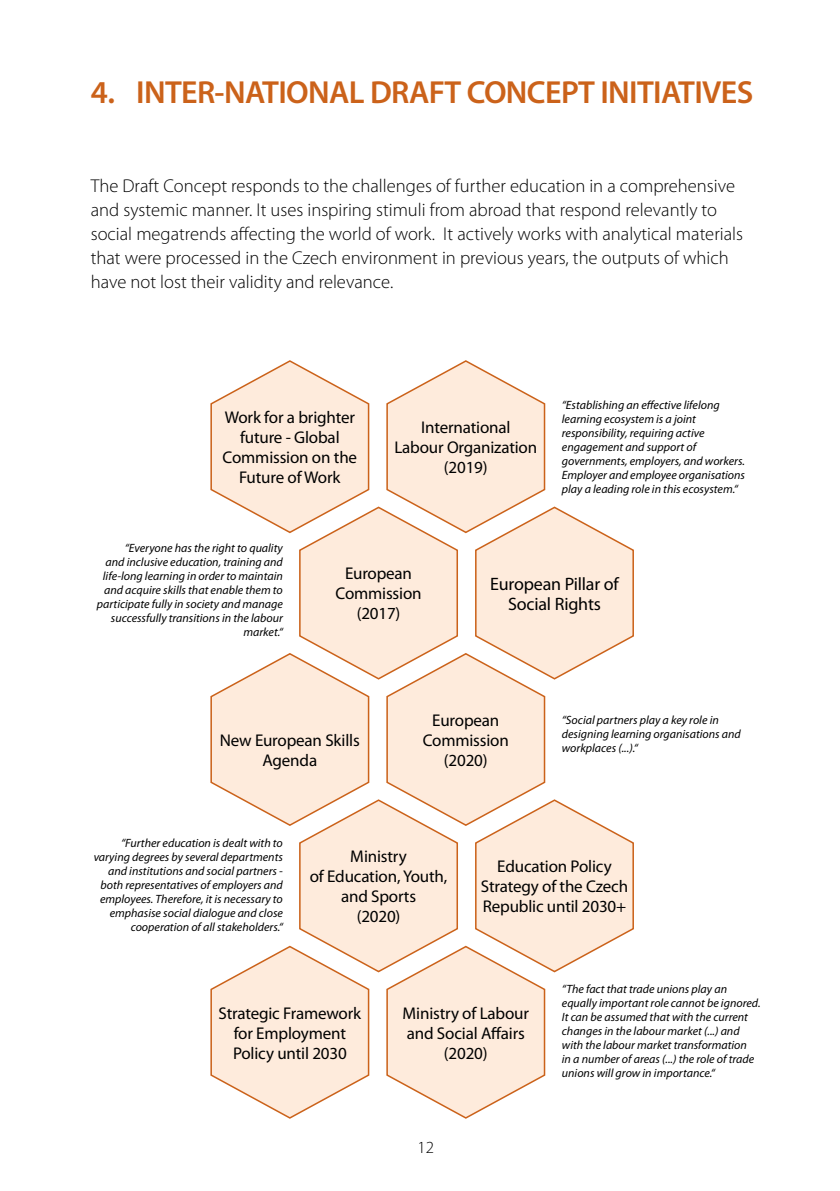
<style>
.page{position:relative;width:840px;height:1191px;background:#fff}
.page>*{position:absolute;margin:0;border:0;box-sizing:border-box;transform-origin:0 0}
.t1{font:600 32px "Myriad Pro";letter-spacing:-.02em;color:#cb621a}
.t2{font:300 18.6px/24px "Myriad Pro";color:#000}
.t3{font:18px/20px "Myriad Pro";letter-spacing:-.01em;color:#000;text-align:center}
.t4{font:17px/20px "Myriad Pro";letter-spacing:-.01em;color:#000;text-align:center}
.t5{font:300 17px "Myriad Pro";color:#000}
.t6{font:italic 12px/14px "Myriad Pro";color:#000}
</style>
<div class="page">
<svg style="left:210px;top:360px;width:424px;height:759px"></svg>
<h1 class="t1" style="left:91px;top:72px;width:663px">4. INTER-NATIONAL DRAFT CONCEPT INITIATIVES</h1>
<p class="t2" style="left:91px;top:174px;width:653px">The Draft Concept responds to the challenges of further education in a comprehensive and systemic manner. It uses inspiring stimuli from abroad that respond relevantly to social megatrends affecting the world of work. It actively works with analytical materials that were processed in the Czech environment in previous years, the outputs of which have not lost their validity and relevance.</p>
<h3 class="t4" style="left:222px;top:407px;width:136px">Work for a brighter future - Global<br>Commission on the<br>Future of Work</h3>
<h3 class="t4" style="left:394px;top:417px;width:144px">International<br>Labour Organization (2019)</h3>
<p class="t6" style="left:561px;top:397px;width:185px">“Establishing an effective lifelong learning ecosystem is a joint responsibility, requiring active engagement and support of governments, employers, and workers.<br>Employer and employee organisations play a leading role in this ecosystem.“</p>
<p class="t6" style="left:97px;top:541px;width:187px;text-align:right">“Everyone has the right to quality<br>and inclusive education, training and life-long learning in order to maintain and acquire skills that enable them to participate fully in society and manage successfully transitions in the labour market.“</p>
<h3 class="t4" style="left:335px;top:563px;width:88px">European<br>Commission (2017)</h3>
<h3 class="t3" style="left:490px;top:573px;width:130px">European Pillar of<br>Social Rights</h3>
<h3 class="t4" style="left:220px;top:730px;width:141px">New European Skills<br>Agenda</h3>
<h3 class="t4" style="left:422px;top:710px;width:88px">European<br>Commission (2020)</h3>
<p class="t6" style="left:561px;top:712px;width:180px">“Social partners play a key role in designing learning organisations and workplaces (...).“</p>
<p class="t6" style="left:94px;top:836px;width:190px;text-align:right">“Further education is dealt with to varying degrees by several departments and institutions and social partners - both representatives of employers and employees. Therefore, it is necessary to emphasise social dialogue and close cooperation of all stakeholders.“</p>
<h3 class="t4" style="left:309px;top:846px;width:139px">Ministry<br>of Education, Youth, and Sports<br>(2020)</h3>
<h3 class="t4" style="left:480px;top:856px;width:149px">Education Policy<br>Strategy of the Czech<br>Republic until 2030+</h3>
<h3 class="t4" style="left:218px;top:1003px;width:144px">Strategic Framework for Employment<br>Policy until 2030</h3>
<h3 class="t4" style="left:402px;top:1002px;width:128px">Ministry of Labour and Social Affairs (2020)</h3>
<h3 class="t5" style="left:417px;top:1137px;width:18px">12</h3>
<p class="t6" style="left:561px;top:981px;width:200px">“The fact that trade unions play an equally important role cannot be ignored.<br>It can be assumed that with the current changes in the labour market (...) and with the labour market transformation<br>in a number of areas (...) the role of trade unions will grow in importance.“</p>
</div>
